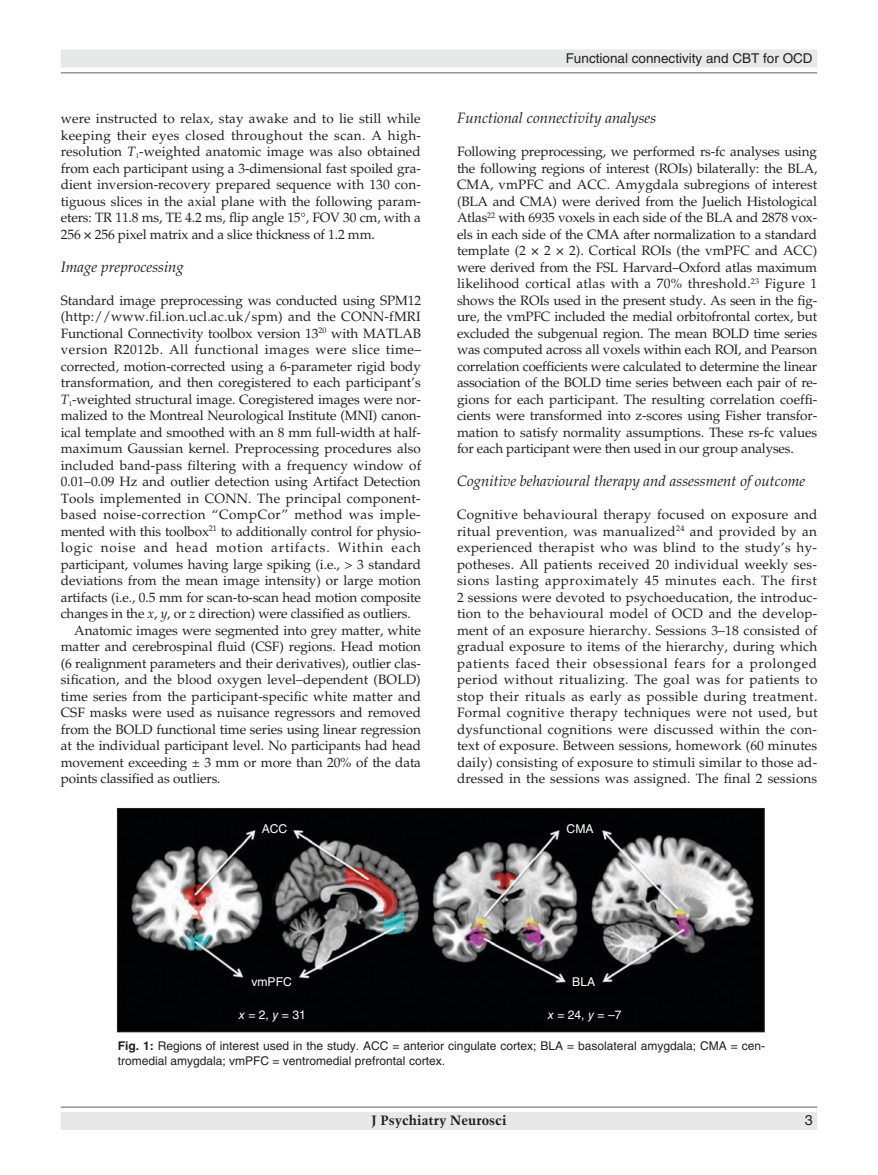
<style>
.page{position:relative;width:878px;height:1175px;background:#fff}
.page>*{position:absolute;margin:0;border:0;box-sizing:border-box;transform-origin:0 0}
.t1{font:italic 15px "Palatino LT Std";color:#231f20}
.t2{font:14.25px "Helvetica LT Std";color:#231f20}
.t3{font:13.5px/16.5px "Palatino LT Std";letter-spacing:-.01em;color:#231f20;text-align:justify}
.t4{font:13.5px "Palatino LT Std";letter-spacing:.01em;color:#231f20}
.t5{font:13.5px "Palatino LT Std";letter-spacing:.015em;color:#231f20}
.t6{font:13.5px "Palatino LT Std";letter-spacing:.03em;color:#231f20}
.t7{font:13.5px "Palatino LT Std";letter-spacing:.06em;color:#231f20}
.t8{font:13.5px "Helvetica LT Std";color:#231f20}
.t9{font:700 13.5px "Trump Mediaeval LT Std";color:#231f20}
.t10{font:12.15px "Helvetica LT Std";color:#fff}
.t11{font:12px/15px "Helvetica LT Std";color:#231f20}
.s1{font-style:italic}
.s2{font-family:"Helvetica LT Std"}
.s3{font-weight:700}
</style>
<div class="page">
<div style="left:61px;top:50px;width:756px;height:18px;background:#e7e8e8"></div>
<hr style="left:61px;top:72px;width:756px;height:2px;background:#949698">
<div style="left:61px;top:1112px;width:756px;height:18px;background:#e7e8e8"></div>
<hr style="left:61px;top:1106px;width:756px;height:1px;background:#949698">
<img style="left:119px;top:810px;width:643px;height:220px">
<div style="left:117px;top:808px;width:647px;height:224px;border:1px solid #231f20"></div>
<p class="t3" style="left:61px;top:110px;width:362px">were instructed to relax, stay awake and to lie still while keeping their eyes closed throughout the scan. A high&shy;resolution <span class="s1">T</span><sub>1</sub>-weighted anatomic image was also obtained from each participant using a 3-dimensional fast spoiled gra&shy;dient inversion-recovery prepared sequence with 130 con&shy;tiguous slices in the axial plane with the following param&shy;eters: TR 11.8 ms, TE 4.2 ms, flip angle 15°, FOV 30 cm, with a 256 <span class="s2">×</span> 256 pixel matrix and a slice thickness of 1.2 mm.</p>
<p class="t1" style="left:61px;top:258px;width:125px">Image preprocessing</p>
<p class="t3" style="left:61px;top:292px;width:362px">Standard image preprocessing was conducted using SPM12</p>
<p class="t5" style="left:61px;top:308px;width:361px">(http://www.fil.ion.ucl.ac.uk/spm) and the CONN-fMRI</p>
<p class="t3" style="left:61px;top:325px;width:361px">Functional Connectivity toolbox version 13<sup>20</sup> with MATLAB</p>
<p class="t6" style="left:61px;top:341px;width:362px">version R2012b. All functional images were slice time–</p>
<p class="t3" style="left:61px;top:358px;width:361px">corrected, motion-corrected using a 6-parameter rigid body</p>
<p class="t3" style="left:61px;top:374px;width:361px">transformation, and then coregistered to each participant’s</p>
<p class="t3" style="left:61px;top:391px;width:361px"><span class="s1">T</span><sub>1</sub>-weighted structural image. Coregistered images were nor-</p>
<p class="t3" style="left:61px;top:407px;width:361px">malized to the Montreal Neurological Institute (MNI) canon-</p>
<p class="t3" style="left:61px;top:424px;width:362px">ical template and smoothed with an 8 mm full-width at half-</p>
<p class="t3" style="left:61px;top:440px;width:362px">maximum Gaussian kernel. Preprocessing procedures also</p>
<p class="t4" style="left:61px;top:457px;width:362px">included band-pass filtering with a frequency window of</p>
<p class="t3" style="left:61px;top:473px;width:361px">0.01–0.09 Hz and outlier detection using Artifact Detection</p>
<p class="t5" style="left:61px;top:490px;width:361px">Tools implemented in CONN. The principal component-</p>
<p class="t6" style="left:61px;top:506px;width:361px">based noise-correction “CompCor” method was imple-</p>
<p class="t3" style="left:61px;top:523px;width:362px">mented with this toolbox<sup>21</sup> to additionally control for physio-</p>
<p class="t7" style="left:61px;top:539px;width:362px">logic noise and head motion artifacts. Within each</p>
<p class="t3" style="left:61px;top:556px;width:362px">participant, volumes having large spiking (i.e., &gt; 3 standard</p>
<p class="t3" style="left:61px;top:572px;width:362px">deviations from the mean image intensity) or large motion</p>
<p class="t3" style="left:61px;top:589px;width:362px">artifacts (i.e., 0.5 mm for scan-to-scan head motion composite</p>
<p class="t3" style="left:61px;top:605px;width:351px">changes in the <span class="s1">x</span>, <span class="s1">y</span>, or <span class="s1">z</span> direction) were classified as outliers.</p>
<p class="t3" style="left:74px;top:622px;width:348px">Anatomic images were segmented into grey matter, white</p>
<p class="t3" style="left:61px;top:638px;width:362px">matter and cerebrospinal fluid (CSF) regions. Head motion</p>
<p class="t3" style="left:61px;top:655px;width:362px">(6 realignment parameters and their derivatives), outlier clas-</p>
<p class="t4" style="left:61px;top:671px;width:361px">sification, and the blood oxygen level–dependent (BOLD)</p>
<p class="t4" style="left:61px;top:688px;width:362px">time series from the participant-specific white matter and</p>
<p class="t3" style="left:61px;top:704px;width:361px">CSF masks were used as nuisance regressors and removed</p>
<p class="t3" style="left:61px;top:721px;width:362px">from the BOLD functional time series using linear regression</p>
<p class="t3" style="left:61px;top:737px;width:361px">at the individual participant level. No participants had head</p>
<p class="t3" style="left:61px;top:754px;width:362px">movement exceeding ± 3 mm or more than 20% of the data</p>
<p class="t3" style="left:61px;top:770px;width:161px">points classified as outliers.</p>
<p class="t10" style="left:262px;top:822px;width:27px">ACC</p>
<p class="t8" style="left:565px;top:50px;width:248px">Functional connectivity and CBT for OCD</p>
<p class="t1" style="left:457px;top:109px;width:201px">Functional connectivity analyses</p>
<p class="t3" style="left:457px;top:143px;width:362px">Following preprocessing, we performed rs-fc analyses using the following regions of interest (ROIs) bilaterally: the BLA, CMA, vmPFC and ACC. Amygdala subregions of interest (BLA and CMA) were derived from the Juelich Histological Atlas<sup>22</sup> with 6935 voxels in each side of the BLA and 2878 vox&shy;els in each side of the CMA after normalization to a standard template (2 <span class="s2">×</span> 2 <span class="s2">×</span> 2). Cortical ROIs (the vmPFC and ACC) were derived from the FSL Harvard–Oxford atlas maximum likelihood cortical atlas with a 70% threshold.<sup>23</sup> Figure 1 shows the ROIs used in the present study. As seen in the fig&shy;ure, the vmPFC included the medial orbitofrontal cortex, but excluded the subgenual region. The mean BOLD time series was computed across all voxels within each ROI, and Pearson correlation coefficients were calculated to determine the linear association of the BOLD time series between each pair of re&shy;gions for each participant. The resulting correlation coeffi&shy;cients were transformed into z-scores using Fisher transfor&shy;mation to satisfy normality assumptions. These rs-fc values for each participant were then used in our group analyses.</p>
<p class="t1" style="left:457px;top:472px;width:350px">Cognitive behavioural therapy and assessment of outcome</p>
<p class="t3" style="left:457px;top:506px;width:362px">Cognitive behavioural therapy focused on exposure and ritual prevention, was manualized<sup>24</sup> and provided by an experienced therapist who was blind to the study’s hy&shy;potheses. All patients received 20 individual weekly ses&shy;sions lasting approximately 45 minutes each. The first 2 sessions were devoted to psychoeducation, the introduc&shy;tion to the behavioural model of OCD and the develop&shy;ment of an exposure hierarchy. Sessions 3–18 consisted of gradual exposure to items of the hierarchy, during which patients faced their obsessional fears for a prolonged period without ritualizing. The goal was for patients to stop their rituals as early as possible during treatment.<br>Formal cognitive therapy techniques were not used, but dysfunctional cognitions were discussed within the con&shy;text of exposure. Between sessions, homework (60 minutes daily) consisting of exposure to stimuli similar to those ad&shy;dressed in the sessions was assigned. The final 2 sessions</p>
<p class="t10" style="left:566px;top:822px;width:28px">CMA</p>
<p class="t10" style="left:251px;top:974px;width:42px">vmPFC</p>
<p class="t10" style="left:572px;top:974px;width:24px">BLA</p>
<p class="t10" style="left:239px;top:1007px;width:68px"><span class="s1">x</span> = 2, <span class="s1">y</span> = 31</p>
<p class="t10" style="left:548px;top:1007px;width:75px"><span class="s1">x</span> = 24, <span class="s1">y</span> = –7</p>
<p class="t11" style="left:118px;top:1038px;width:649px"><span class="s3">Fig. 1:</span> Regions of interest used in the study. ACC = anterior cingulate cortex; BLA = basolateral amygdala; CMA = cen&shy;tromedial amygdala; vmPFC = ventromedial prefrontal cortex.</p>
<p class="t9" style="left:371px;top:1112px;width:136px">J Psychiatry Neurosci</p>
<p class="t2" style="left:804px;top:1112px;width:9px">3</p>
</div>
